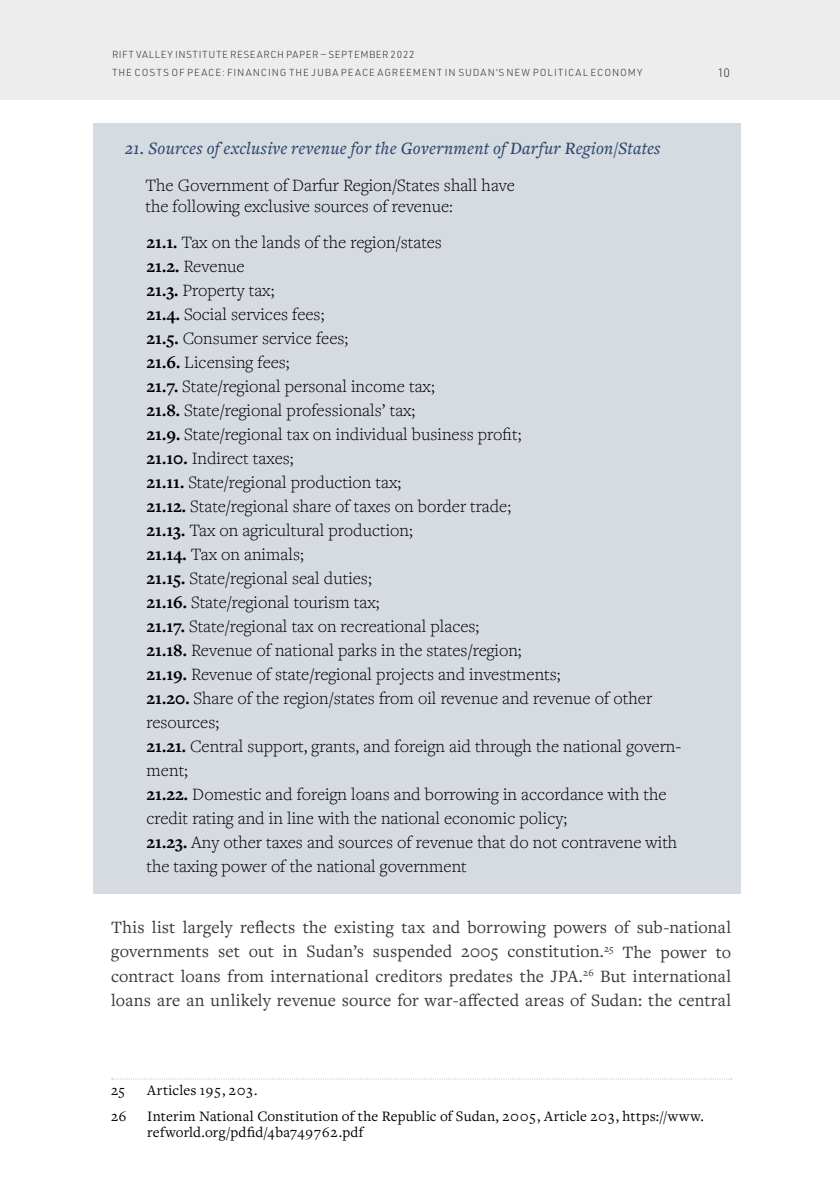
<style>
.page{position:relative;width:840px;height:1188px;background:#fff}
.page>*{position:absolute;margin:0;border:0;box-sizing:border-box;transform-origin:0 0}
.t1{font:300 18px/24px "Freight Text Pro";color:#000}
.t2{font:18px/24px "Freight Text Pro";letter-spacing:.005em;color:#383839;text-align:justify}
.t3{font:italic 500 18px "Freight Text Pro";letter-spacing:.01em;color:#2d456e}
.t4{font:15px/16px "Freight Text Pro";letter-spacing:.015em;color:#000}
.t5{font:15px "Freight Text Pro";letter-spacing:.04em;color:#000}
.t6{font:300 12px "URWDIN";color:#383839}
.t7{font:300 10px/18px "URWDIN";letter-spacing:.085em;color:#383839}
.s1{font-weight:700}
</style>
<div class="page">
<div style="left:0;top:0;width:840px;height:100px;background:#ededee"></div>
<div style="left:93px;top:123px;width:648px;height:771px;background:#d6dbe1"></div>
<svg style="left:112px;top:1078px;width:620px;height:2px"></svg>
<p class="t7" style="left:112px;top:45px;width:532px">RIFT VALLEY INSTITUTE RESEARCH PAPER — SEPTEMBER 2022<br>THE COSTS OF PEACE: FINANCING THE JUBA PEACE AGREEMENT IN SUDAN’S NEW POLITICAL ECONOMY</p>
<p class="t3" style="left:125px;top:136px;width:537px">21. Sources of exclusive revenue for the Government of Darfur Region/States</p>
<p class="t1" style="left:145px;top:173px;width:371px;line-height:21.6px">The Government of Darfur Region/States shall have the following exclusive sources of revenue:</p>
<p class="t1" style="left:146px;top:230px;width:536px"><span class="s1">21.1.</span> Tax on the lands of the region/states<br><span class="s1">21.2.</span> Revenue<br><span class="s1">21.3.</span> Property tax;<br><span class="s1">21.4.</span> Social services fees;<br><span class="s1">21.5.</span> Consumer service fees;<br><span class="s1">21.6.</span> Licensing fees;<br><span class="s1">21.7.</span> State/regional personal income tax;<br><span class="s1">21.8.</span> State/regional professionals’ tax;<br><span class="s1">21.9.</span> State/regional tax on individual business profit;<br><span class="s1">21.10.</span> Indirect taxes;<br><span class="s1">21.11.</span> State/regional production tax;<br><span class="s1">21.12.</span> State/regional share of taxes on border trade;<br><span class="s1">21.13.</span> Tax on agricultural production;<br><span class="s1">21.14.</span> Tax on animals;<br><span class="s1">21.15.</span> State/regional seal duties;<br><span class="s1">21.16.</span> State/regional tourism tax;<br><span class="s1">21.17.</span> State/regional tax on recreational places;<br><span class="s1">21.18.</span> Revenue of national parks in the states/region;<br><span class="s1">21.19.</span> Revenue of state/regional projects and investments;<br><span class="s1">21.20.</span> Share of the region/states from oil revenue and revenue of other resources;<br><span class="s1">21.21.</span> Central support, grants, and foreign aid through the national govern&shy;ment;<br><span class="s1">21.22.</span> Domestic and foreign loans and borrowing in accordance with the credit rating and in line with the national economic policy;<br><span class="s1">21.23.</span> Any other taxes and sources of revenue that do not contravene with the taxing power of the national government</p>
<p class="t6" style="left:719px;top:64px;width:13px">10</p>
<p class="t2" style="left:111px;top:915px;width:622px">This list largely reflects the existing tax and borrowing powers of sub-national governments set out in Sudan’s suspended 2005 constitution.<sup>25</sup> The power to contract loans from international creditors predates the JPA.<sup>26</sup> But international loans are an unlikely revenue source for war-affected areas of Sudan: the central</p>
<p class="t4" style="left:111px;top:1082px;width:15px">25</p>
<p class="t5" style="left:147px;top:1080px;width:112px">Articles 195, 203.</p>
<p class="t4" style="left:111px;top:1108px;width:16px">26</p>
<p class="t4" style="left:147px;top:1108px;width:558px">Interim National Constitution of the Republic of Sudan, 2005, Article 203, https://www. refworld.org/pdfid/4ba749762.pdf</p>
</div>
